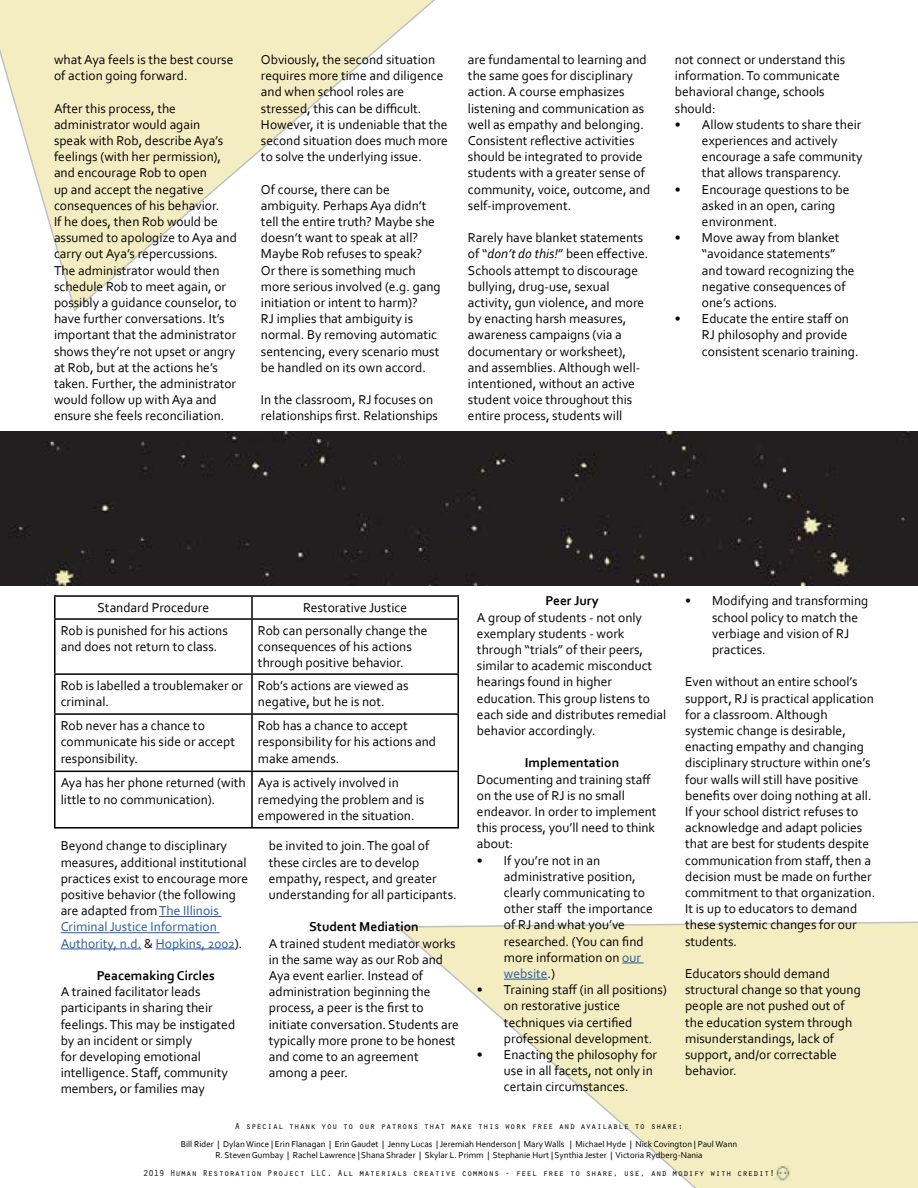
<style>
.page{position:relative;width:918px;height:1188px;background:#fff}
.page>*{position:absolute;margin:0;border:0;box-sizing:border-box;transform-origin:0 0}
.t1{font:13.5px/16.2px "Corbel";color:#020203}
.t2{font:13.5px/16.2px "Corbel";color:#000}
.t3{font:700 13.5px "Corbel";color:#020203}
.t4{font:9px/10.8px "Corbel";color:#000;text-align:center}
.t5{font:9px "Orator Std";color:#000}
.s1{font-style:italic}
.s2{color:#275b9b}
</style>
<div class="page">
<svg style="left:396px;top:921px;width:522px;height:267px"></svg>
<svg style="left:0;top:0;width:435px;height:312px"></svg>
<hr style="left:159px;top:916px;width:63px;height:1px;background:#275b9b">
<hr style="left:61px;top:932px;width:159px;height:1px;background:#275b9b">
<hr style="left:61px;top:949px;width:80px;height:1px;background:#275b9b">
<hr style="left:156px;top:949px;width:79px;height:1px;background:#275b9b">
<img style="left:774px;top:1165px;width:17px;height:15px">
<div style="left:0;top:432px;width:918px;height:153px;background:#231f20"></div>
<hr style="left:54px;top:595px;width:198px;height:2px;background:#000">
<hr style="left:54px;top:597px;width:2px;height:21px;background:#000">
<hr style="left:252px;top:595px;width:207px;height:2px;background:#000">
<hr style="left:251px;top:597px;width:2px;height:21px;background:#000">
<svg style="left:458px;top:597px;width:1px;height:21px"></svg>
<hr style="left:54px;top:618px;width:198px;height:2px;background:#000">
<hr style="left:54px;top:620px;width:2px;height:53px;background:#000">
<hr style="left:252px;top:618px;width:207px;height:2px;background:#000">
<hr style="left:251px;top:620px;width:2px;height:53px;background:#000">
<hr style="left:458px;top:620px;width:1px;height:53px;background:#000">
<hr style="left:54px;top:673px;width:198px;height:2px;background:#000">
<hr style="left:54px;top:675px;width:2px;height:38px;background:#000">
<hr style="left:252px;top:673px;width:207px;height:2px;background:#000">
<hr style="left:251px;top:675px;width:2px;height:38px;background:#000">
<hr style="left:458px;top:675px;width:1px;height:38px;background:#000">
<hr style="left:54px;top:713px;width:198px;height:2px;background:#000">
<hr style="left:54px;top:715px;width:2px;height:56px;background:#000">
<hr style="left:252px;top:713px;width:207px;height:2px;background:#000">
<hr style="left:251px;top:715px;width:2px;height:56px;background:#000">
<hr style="left:458px;top:715px;width:1px;height:56px;background:#000">
<hr style="left:54px;top:771px;width:198px;height:1px;background:#000">
<hr style="left:54px;top:772px;width:2px;height:55px;background:#000">
<hr style="left:252px;top:771px;width:207px;height:1px;background:#000">
<hr style="left:251px;top:772px;width:2px;height:55px;background:#000">
<hr style="left:458px;top:772px;width:1px;height:55px;background:#000">
<hr style="left:54px;top:827px;width:198px;height:2px;background:#000">
<hr style="left:252px;top:827px;width:207px;height:2px;background:#000">
<svg style="left:622px;top:963px;width:22px;height:1px"></svg>
<hr style="left:504px;top:979px;width:44px;height:1px;background:#275b9b">
<p class="t1" style="left:54px;top:51px;width:181px">what Aya feels is the best course of action going forward.</p>
<p class="t1" style="left:54px;top:100px;width:184px">After this process, the administrator would again<br>speak with Rob, describe Aya’s feelings (with her permission), and encourage Rob to open<br>up and accept the negative consequences of his behavior.<br>If he does, then Rob would be assumed to apologize to Aya and carry out Aya’s repercussions.<br>The administrator would then schedule Rob to meet again, or possibly a guidance counselor, to have further conversations. It’s important that the administrator shows they’re not upset or angry at Rob, but at the actions he’s taken. Further, the administrator would follow up with Aya and ensure she feels reconciliation.</p>
<p class="t1" style="left:261px;top:51px;width:188px">Obviously, the second situation requires more time and diligence and when school roles are stressed, this can be difficult.<br>However, it is undeniable that the second situation does much more to solve the underlying issue.</p>
<p class="t1" style="left:261px;top:181px;width:181px">Of course, there can be ambiguity. Perhaps Aya didn’t tell the entire truth? Maybe she doesn’t want to speak at all?<br>Maybe Rob refuses to speak?<br>Or there is something much more serious involved (e.g. gang initiation or intent to harm)?<br>RJ implies that ambiguity is normal. By removing automatic sentencing, every scenario must be handled on its own accord.</p>
<p class="t1" style="left:261px;top:391px;width:179px">In the classroom, RJ focuses on relationships first. Relationships</p>
<p class="t1" style="left:468px;top:51px;width:184px">are fundamental to learning and the same goes for disciplinary action. A course emphasizes listening and communication as well as empathy and belonging.<br>Consistent reflective activities should be integrated to provide students with a greater sense of community, voice, outcome, and self-improvement.</p>
<p class="t1" style="left:468px;top:229px;width:182px">Rarely have blanket statements of “<span class="s1">don’t do this!</span>” been effective.<br>Schools attempt to discourage bullying, drug-use, sexual activity, gun violence, and more by enacting harsh measures, awareness campaigns (via a documentary or worksheet), and assemblies. Although well&shy;intentioned, without an active student voice throughout this entire process, students will</p>
<p class="t1" style="left:675px;top:51px;width:172px">not connect or understand this information. To communicate behavioral change, schools should:</p>
<p class="t1" style="left:702px;top:116px;width:162px;text-indent:-27px">• Allow students to share their experiences and actively encourage a safe community that allows transparency.</p>
<p class="t1" style="left:702px;top:181px;width:149px;text-indent:-27px">• Encourage questions to be asked in an open, caring environment.</p>
<p class="t1" style="left:702px;top:229px;width:154px;text-indent:-27px">• Move away from blanket “avoidance statements” and toward recognizing the negative consequences of one’s actions.</p>
<p class="t1" style="left:702px;top:310px;width:158px;text-indent:-27px">• Educate the entire staff on<br>RJ philosophy and provide consistent scenario training.</p>
<p class="t2" style="left:98px;top:599px;width:113px">Standard Procedure</p>
<p class="t2" style="left:303px;top:599px;width:106px">Restorative Justice</p>
<p class="t2" style="left:61px;top:622px;width:169px">Rob is punished for his actions and does not return to class.</p>
<p class="t2" style="left:258px;top:622px;width:171px">Rob can personally change the consequences of his actions through positive behavior.</p>
<p class="t2" style="left:61px;top:677px;width:184px">Rob is labelled a troublemaker or criminal.</p>
<p class="t2" style="left:258px;top:677px;width:152px">Rob’s actions are viewed as negative, but he is not.</p>
<p class="t2" style="left:61px;top:717px;width:176px">Rob never has a chance to communicate his side or accept responsibility.</p>
<p class="t2" style="left:258px;top:717px;width:180px">Rob has a chance to accept responsibility for his actions and make amends.</p>
<p class="t2" style="left:61px;top:774px;width:186px">Aya has her phone returned (with little to no communication).</p>
<p class="t2" style="left:258px;top:774px;width:168px">Aya is actively involved in remedying the problem and is empowered in the situation.</p>
<p class="t1" style="left:61px;top:838px;width:189px">Beyond change to disciplinary measures, additional institutional practices exist to encourage more positive behavior (the following are adapted from <span class="s2">The Illinois Criminal Justice Information Authority, n.d.</span> &amp; <span class="s2">Hopkins, 2002</span>).</p>
<p class="t3" style="left:97px;top:967px;width:120px">Peacemaking Circles</p>
<p class="t1" style="left:61px;top:983px;width:176px">A trained facilitator leads participants in sharing their feelings. This may be instigated by an incident or simply<br>for developing emotional intelligence. Staff, community members, or families may</p>
<p class="t1" style="left:269px;top:838px;width:189px">be invited to join. The goal of these circles are to develop empathy, respect, and greater understanding for all participants.</p>
<p class="t3" style="left:309px;top:919px;width:111px">Student Mediation</p>
<p class="t1" style="left:269px;top:935px;width:192px">A trained student mediator works in the same way as our Rob and<br>Aya event earlier. Instead of administration beginning the process, a peer is the first to initiate conversation. Students are typically more prone to be honest and come to an agreement among a peer.</p>
<p class="t3" style="left:546px;top:592px;width:55px">Peer Jury</p>
<p class="t2" style="left:477px;top:609px;width:191px">A group of students - not only exemplary students - work through “trials” of their peers, similar to academic misconduct hearings found in higher education. This group listens to each side and distributes remedial behavior accordingly.</p>
<p class="t3" style="left:525px;top:754px;width:96px">Implementation</p>
<p class="t1" style="left:477px;top:771px;width:181px">Documenting and training staff on the use of RJ is no small endeavor. In order to implement this process, you’ll need to think about:</p>
<p class="t1" style="left:504px;top:852px;width:150px;text-indent:-27px">• If you’re not in an administrative position, clearly communicating to other staff the importance of RJ and what you’ve researched. (You can find more information on <span class="s2">our website</span>.)</p>
<p class="t1" style="left:504px;top:981px;width:164px;text-indent:-27px">• Training staff (in all positions) on restorative justice techniques via certified professional development.</p>
<p class="t1" style="left:504px;top:1046px;width:155px;text-indent:-27px">• Enacting the philosophy for use in all facets, not only in certain circumstances.</p>
<p class="t1" style="left:712px;top:592px;width:158px;text-indent:-27px">• Modifying and transforming school policy to match the verbiage and vision of RJ practices.</p>
<p class="t1" style="left:685px;top:673px;width:192px">Even without an entire school’s support, RJ is practical application for a classroom. Although systemic change is desirable, enacting empathy and changing disciplinary structure within one’s four walls will still have positive benefits over doing nothing at all.<br>If your school district refuses to acknowledge and adapt policies that are best for students despite communication from staff, then a decision must be made on further commitment to that organization.<br>It is up to educators to demand these systemic changes for our students.</p>
<p class="t1" style="left:685px;top:965px;width:177px">Educators should demand structural change so that young people are not pushed out of the education system through misunderstandings, lack of support, and/or correctable behavior.</p>
<p class="t5" style="left:235px;top:1120px;width:450px">A special thank you to our patrons that make this work free and available to share:</p>
<p class="t4" style="left:181px;top:1139px;width:558px">Bill Rider | Dylan Wince | Erin Flanagan | Erin Gaudet | Jenny Lucas | Jeremiah Henderson | Mary Walls | Michael Hyde | Nick Covington | Paul Wann<br>R. Steven Gumbay | Rachel Lawrence | Shana Shrader | Skylar L. Primm | Stephanie Hurt | Synthia Jester | Victoria Rydberg-Nania</p>
<p class="t5" style="left:143px;top:1167px;width:633px">2019 Human Restoration Project LLC. All materials creative commons - feel free to share, use, and modify with credit!</p>
</div>
